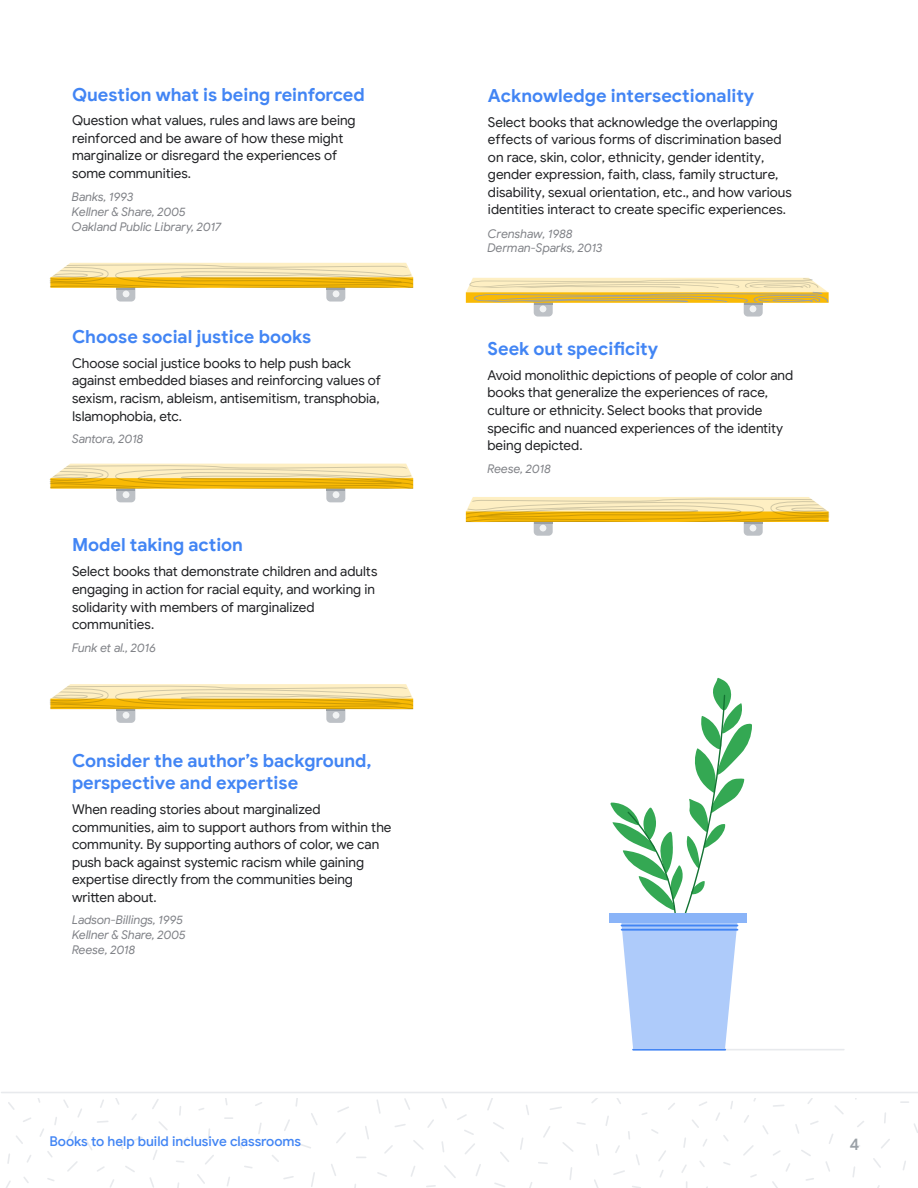
<style>
.page{position:relative;width:918px;height:1188px;background:#fff}
.page>*{position:absolute;margin:0;border:0;box-sizing:border-box;transform-origin:0 0}
.t1{font:700 18px/21.6px "Google Sans";color:#4285f4}
.t2{font:500 16.5px "Google Sans";color:#9aa0a6}
.t3{font:13.5px/17.5px "Google Sans";color:#202124}
.t4{font:500 13.5px "Google Sans";color:#4285f4}
.t5{font:italic 12px/15px "Google Sans";color:#808287}
</style>
<div class="page">
<hr style="left:726px;top:1049px;width:118px;height:1px;background:#e8eaed">
<svg style="left:610px;top:678px;width:142px;height:370px"></svg>
<hr style="left:633px;top:1049px;width:92px;height:2px;background:#4285f4">
<hr style="left:622px;top:929px;width:115px;height:2px;background:#4285f4">
<hr style="left:622px;top:925px;width:115px;height:1px;background:#4285f4">
<div style="left:609px;top:913px;width:137px;height:10px;background:#8ab4f8"></div>
<div style="left:116px;top:283px;width:19px;height:19px;background:#bdc1c6;border-radius:4px"></div>
<div style="left:326px;top:283px;width:19px;height:19px;background:#bdc1c6;border-radius:4px"></div>
<svg style="left:50px;top:263px;width:363px;height:34px"></svg>
<div style="left:116px;top:483px;width:19px;height:19px;background:#bdc1c6;border-radius:4px"></div>
<div style="left:116px;top:486px;width:19px;height:5px;background:#9aa0a6"></div>
<div style="left:123px;top:491px;width:6px;height:7px;background:#f1f3f4;border-radius:50%"></div>
<div style="left:326px;top:483px;width:19px;height:19px;background:#bdc1c6;border-radius:4px"></div>
<div style="left:326px;top:486px;width:19px;height:5px;background:#9aa0a6"></div>
<div style="left:333px;top:491px;width:6px;height:7px;background:#f1f3f4;border-radius:50%"></div>
<svg style="left:50px;top:464px;width:363px;height:25px;background:#eece70"></svg>
<div style="left:116px;top:704px;width:19px;height:19px;background:#bdc1c6;border-radius:4px"></div>
<svg style="left:116px;top:709px;width:19px;height:2px"></svg>
<div style="left:123px;top:712px;width:6px;height:7px;background:#f1f3f4;border-radius:50%"></div>
<div style="left:326px;top:704px;width:19px;height:19px;background:#bdc1c6;border-radius:4px"></div>
<hr style="left:326px;top:707px;width:19px;height:4px;background:#a0a19a">
<div style="left:333px;top:712px;width:6px;height:7px;background:#f1f3f4;border-radius:50%"></div>
<svg style="left:50px;top:684px;width:363px;height:25px;background:#efcf71"></svg>
<div style="left:744px;top:298px;width:19px;height:19px;background:#bdc1c6;border-radius:4px"></div>
<div style="left:534px;top:298px;width:19px;height:19px;background:#bdc1c6;border-radius:4px"></div>
<div style="left:744px;top:517px;width:19px;height:19px;background:#bdc1c6;border-radius:4px"></div>
<hr style="left:744px;top:520px;width:19px;height:4px;background:#9aa0a6">
<div style="left:750px;top:525px;width:6px;height:7px;background:#f1f3f4;border-radius:50%"></div>
<div style="left:534px;top:517px;width:19px;height:19px;background:#bdc1c6;border-radius:4px"></div>
<hr style="left:534px;top:520px;width:19px;height:4px;background:#9aa0a6">
<div style="left:540px;top:525px;width:6px;height:7px;background:#f1f3f4;border-radius:50%"></div>
<svg style="left:466px;top:497px;width:364px;height:25px;background:#efce70"></svg>
<svg style="left:176px;top:1160px;width:8px;height:3px"></svg>
<svg style="left:181px;top:1137px;width:7px;height:6px"></svg>
<svg style="left:179px;top:1106px;width:2px;height:10px"></svg>
<svg style="left:208px;top:1128px;width:2px;height:11px"></svg>
<svg style="left:225px;top:1117px;width:8px;height:2px"></svg>
<svg style="left:238px;top:1139px;width:4px;height:10px"></svg>
<svg style="left:205px;top:1155px;width:9px;height:10px"></svg>
<svg style="left:197px;top:1174px;width:8px;height:10px"></svg>
<svg style="left:227px;top:1177px;width:3px;height:9px"></svg>
<svg style="left:244px;top:1166px;width:9px;height:2px"></svg>
<svg style="left:258px;top:1123px;width:4px;height:11px"></svg>
<svg style="left:255px;top:1102px;width:7px;height:4px"></svg>
<svg style="left:284px;top:1119px;width:6px;height:12px"></svg>
<svg style="left:272px;top:1155px;width:7px;height:7px"></svg>
<svg style="left:6px;top:1099px;width:162px;height:89px"></svg>
<svg style="left:283px;top:1176px;width:11px;height:3px"></svg>
<svg style="left:300px;top:1144px;width:11px;height:5px"></svg>
<svg style="left:311px;top:1113px;width:7px;height:12px"></svg>
<svg style="left:337px;top:1107px;width:12px;height:5px"></svg>
<svg style="left:336px;top:1132px;width:10px;height:11px"></svg>
<svg style="left:331px;top:1164px;width:5px;height:12px"></svg>
<svg style="left:311px;top:1172px;width:4px;height:15px"></svg>
<svg style="left:365px;top:1126px;width:4px;height:13px"></svg>
<svg style="left:295px;top:1099px;width:3px;height:8px"></svg>
<svg style="left:376px;top:1099px;width:5px;height:15px"></svg>
<svg style="left:395px;top:1124px;width:11px;height:3px"></svg>
<svg style="left:384px;top:1145px;width:9px;height:8px"></svg>
<svg style="left:413px;top:1140px;width:10px;height:10px"></svg>
<svg style="left:404px;top:1099px;width:6px;height:11px"></svg>
<svg style="left:427px;top:1119px;width:7px;height:9px"></svg>
<svg style="left:442px;top:1099px;width:5px;height:9px"></svg>
<svg style="left:457px;top:1114px;width:10px;height:6px"></svg>
<svg style="left:441px;top:1141px;width:3px;height:11px"></svg>
<svg style="left:377px;top:1172px;width:10px;height:5px"></svg>
<svg style="left:411px;top:1166px;width:4px;height:11px"></svg>
<svg style="left:464px;top:1130px;width:10px;height:5px"></svg>
<svg style="left:487px;top:1099px;width:6px;height:11px"></svg>
<svg style="left:494px;top:1183px;width:11px;height:4px"></svg>
<svg style="left:476px;top:1164px;width:5px;height:12px"></svg>
<svg style="left:444px;top:1165px;width:12px;height:13px"></svg>
<svg style="left:500px;top:1152px;width:9px;height:10px"></svg>
<svg style="left:493px;top:1122px;width:11px;height:7px"></svg>
<svg style="left:465px;top:1143px;width:10px;height:11px"></svg>
<svg style="left:426px;top:1185px;width:10px;height:2px"></svg>
<svg style="left:520px;top:1099px;width:213px;height:89px"></svg>
<svg style="left:744px;top:1115px;width:5px;height:8px"></svg>
<svg style="left:773px;top:1105px;width:11px;height:2px"></svg>
<svg style="left:763px;top:1125px;width:5px;height:9px"></svg>
<svg style="left:795px;top:1124px;width:4px;height:10px"></svg>
<svg style="left:810px;top:1121px;width:9px;height:4px"></svg>
<svg style="left:835px;top:1105px;width:9px;height:9px"></svg>
<svg style="left:829px;top:1134px;width:4px;height:10px"></svg>
<svg style="left:801px;top:1150px;width:10px;height:6px"></svg>
<svg style="left:773px;top:1150px;width:17px;height:22px"></svg>
<svg style="left:772px;top:1181px;width:6px;height:7px"></svg>
<svg style="left:806px;top:1178px;width:8px;height:3px"></svg>
<svg style="left:825px;top:1161px;width:5px;height:11px"></svg>
<svg style="left:852px;top:1166px;width:3px;height:11px"></svg>
<svg style="left:852px;top:1144px;width:8px;height:3px"></svg>
<svg style="left:857px;top:1121px;width:7px;height:6px"></svg>
<svg style="left:884px;top:1112px;width:2px;height:11px"></svg>
<svg style="left:901px;top:1101px;width:8px;height:2px"></svg>
<svg style="left:914px;top:1123px;width:4px;height:10px"></svg>
<svg style="left:881px;top:1139px;width:9px;height:10px"></svg>
<svg style="left:873px;top:1158px;width:8px;height:10px"></svg>
<svg style="left:903px;top:1161px;width:3px;height:9px"></svg>
<svg style="left:743px;top:1145px;width:10px;height:10px"></svg>
<hr style="left:2px;top:1092px;width:916px;height:1px;background:#e8eaed">
<svg style="left:466px;top:278px;width:363px;height:34px"></svg>
<h1 class="t1" style="left:72px;top:84px;width:294px">Question what is being reinforced</h1>
<p class="t3" style="left:72px;top:112px;width:285px">Question what values, rules and laws are being reinforced and be aware of how these might marginalize or disregard the experiences of some communities.</p>
<p class="t5" style="left:72px;top:189px;width:151px">Banks, 1993<br>Kellner &amp; Share, 2005<br>Oakland Public Library, 2017</p>
<h1 class="t1" style="left:72px;top:326px;width:241px">Choose social justice books</h1>
<p class="t3" style="left:72px;top:354px;width:310px">Choose social justice books to help push back against embedded biases and reinforcing values of sexism, racism, ableism, antisemitism, transphobia, Islamophobia, etc.</p>
<p class="t5" style="left:72px;top:431px;width:73px">Santora, 2018</p>
<h1 class="t1" style="left:72px;top:534px;width:172px">Model taking action</h1>
<p class="t3" style="left:72px;top:563px;width:307px">Select books that demonstrate children and adults engaging in action for racial equity, and working in solidarity with members of marginalized communities.</p>
<p class="t5" style="left:72px;top:640px;width:86px">Funk et al., 2016</p>
<h1 class="t1" style="left:72px;top:750px;width:301px">Consider the author’s background, perspective and expertise</h1>
<p class="t3" style="left:72px;top:800px;width:321px">When reading stories about marginalized communities, aim to support authors from within the community. By supporting authors of color, we can push back against systemic racism while gaining expertise directly from the communities being written about.</p>
<p class="t5" style="left:72px;top:913px;width:116px">Ladson-Billings, 1995<br>Kellner &amp; Share, 2005<br>Reese, 2018</p>
<h1 class="t1" style="left:488px;top:85px;width:268px">Acknowledge intersectionality</h1>
<p class="t3" style="left:488px;top:113px;width:305px">Select books that acknowledge the overlapping effects of various forms of discrimination based on race, skin, color, ethnicity, gender identity, gender expression, faith, class, family structure, disability, sexual orientation, etc., and how various identities interact to create specific experiences.</p>
<p class="t5" style="left:488px;top:227px;width:117px;line-height:13.8px">Crenshaw, 1988<br>Derman-Sparks, 2013</p>
<h1 class="t1" style="left:488px;top:338px;width:172px">Seek out specificity</h1>
<p class="t3" style="left:488px;top:366px;width:307px">Avoid monolithic depictions of people of color and books that generalize the experiences of race, culture or ethnicity. Select books that provide specific and nuanced experiences of the identity being depicted.</p>
<p class="t5" style="left:488px;top:461px;width:65px">Reese, 2018</p>
<p class="t4" style="left:49px;top:1133px;width:253px">Books to help build inclusive classrooms</p>
<p class="t2" style="left:850px;top:1134px;width:12px">4</p>
</div>
